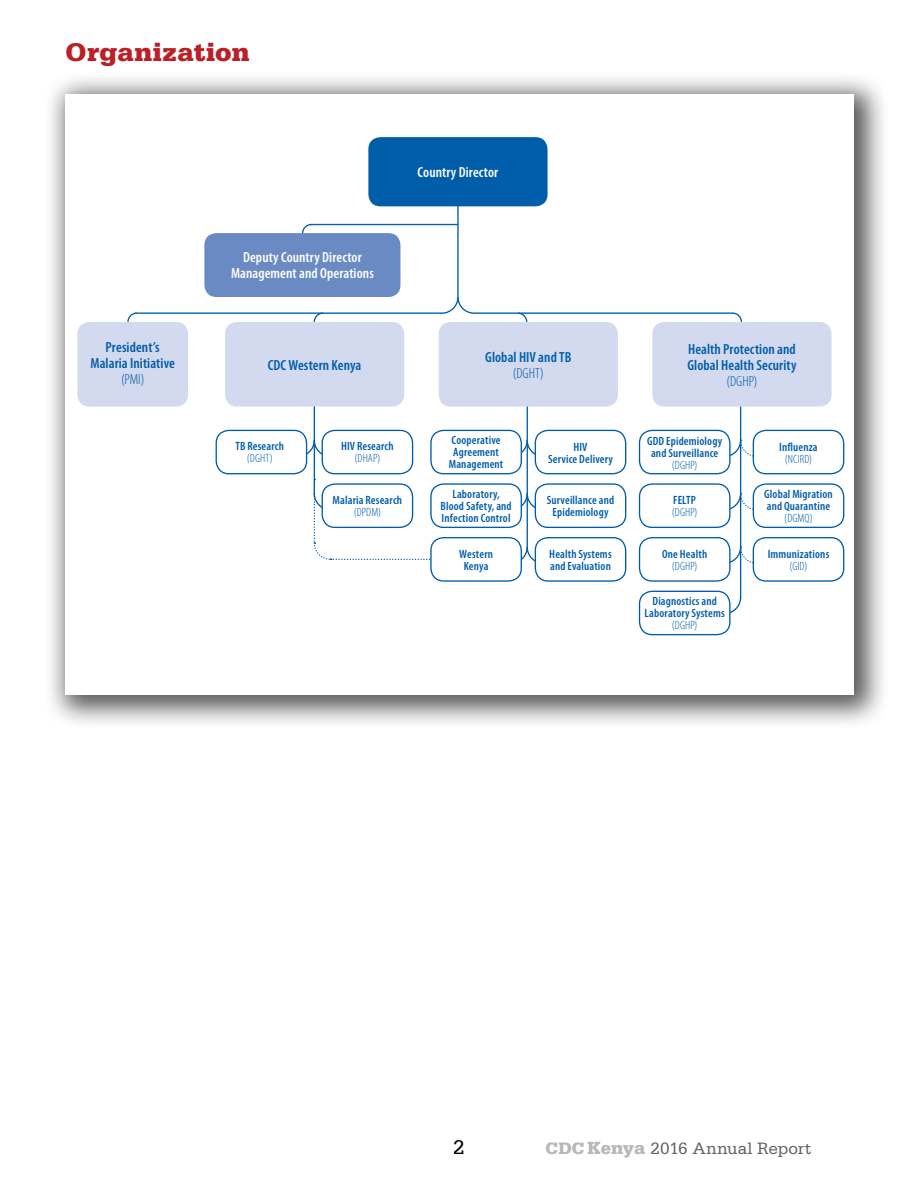
<style>
.page{position:relative;width:918px;height:1188px;background:#fff}
.page>*{position:absolute;margin:0;border:0;box-sizing:border-box;transform-origin:0 0}
.t1{font:900 27px "Serifa Std";letter-spacing:.015em;color:#ba2025}
.t2{font:21px "Serifa Std";color:#000}
.t3{font:17.4px "Serifa Std";letter-spacing:-.005em;color:#636466}
.P_ORGCHART{font:600 condensed 14.7px/16px "Myriad Pro";letter-spacing:.005em;color:#005daa;text-align:center}
.P_ORGCHART-2{font:600 condensed 14.7px/16px "Myriad Pro";letter-spacing:.005em;color:#fff;text-align:center}
.P_ORGCHART_II{font:600 condensed 12px/12px "Myriad Pro";letter-spacing:.015em;color:#005daa;text-align:center}
.P_ORGCHART_II-2{font:300 condensed 12px/12px "Myriad Pro";color:#005daa}
.s1{font-weight:300}
.s2{font-weight:600}
.s3{font-weight:900;color:#b6b8ba}
.s4{font-weight:900;font-size:18.6px;color:#b6b8ba}
</style>
<div class="page">
<div style="left:43px;top:71px;width:847px;height:660px;background:#000;opacity:.66"></div>
<div style="left:66px;top:94px;width:788px;height:600px;background:#fff"></div>
<div style="left:216px;top:430px;width:91px;height:44px;border:1px solid #005daa;border-radius:13px"></div>
<hr style="left:457px;top:198px;width:2px;height:99px;background:#005daa">
<hr style="left:314px;top:400px;width:1px;height:95px;background:#005daa">
<hr style="left:527px;top:400px;width:1px;height:149px;background:#005daa">
<hr style="left:740px;top:400px;width:1px;height:198px;background:#005daa">
<svg style="left:305px;top:439px;width:17px;height:19px"></svg>
<svg style="left:442px;top:296px;width:32px;height:18px"></svg>
<svg style="left:522px;top:439px;width:13px;height:19px"></svg>
<svg style="left:731px;top:439px;width:22px;height:19px"></svg>
<svg style="left:522px;top:492px;width:13px;height:19px"></svg>
<svg style="left:731px;top:492px;width:22px;height:19px"></svg>
<svg style="left:522px;top:546px;width:13px;height:19px"></svg>
<svg style="left:731px;top:546px;width:22px;height:19px"></svg>
<svg style="left:728px;top:596px;width:14px;height:17px"></svg>
<svg style="left:313px;top:314px;width:8px;height:8px"></svg>
<svg style="left:302px;top:223px;width:11px;height:10px"></svg>
<svg style="left:520px;top:314px;width:8px;height:8px"></svg>
<svg style="left:127px;top:312px;width:8px;height:10px"></svg>
<svg style="left:733px;top:312px;width:10px;height:10px"></svg>
<hr style="left:135px;top:312px;width:307px;height:2px;background:#005daa">
<svg style="left:313px;top:479px;width:126px;height:81px"></svg>
<hr style="left:310px;top:224px;width:148px;height:1px;background:#005daa">
<hr style="left:474px;top:312px;width:259px;height:2px;background:#005daa">
<div style="left:368px;top:137px;width:180px;height:69px;background:#005daa;border-radius:12px"></div>
<div style="left:204px;top:233px;width:196px;height:64px;background:#6a8ac4;border-radius:12px"></div>
<div style="left:225px;top:322px;width:179px;height:85px;background:#d3d9ee;border-radius:12px"></div>
<div style="left:535px;top:430px;width:91px;height:44px;border:1px solid #005daa;border-radius:13px"></div>
<div style="left:430px;top:430px;width:92px;height:44px;border:1px solid #005daa;border-radius:13px"></div>
<div style="left:535px;top:483px;width:91px;height:45px;border:1px solid #005daa;border-radius:13px"></div>
<div style="left:322px;top:430px;width:91px;height:44px;border:1px solid #005daa;border-radius:13px"></div>
<div style="left:535px;top:537px;width:91px;height:45px;border:1px solid #005daa;border-radius:13px"></div>
<div style="left:753px;top:430px;width:91px;height:44px;border:1px solid #005daa;border-radius:13px"></div>
<div style="left:431px;top:484px;width:90px;height:43px;background:#fff;border-radius:13px"></div>
<div style="left:430px;top:483px;width:92px;height:45px;border:1px solid #005daa;border-radius:13px"></div>
<div style="left:639px;top:430px;width:92px;height:44px;border:1px solid #005daa;border-radius:13px"></div>
<div style="left:753px;top:483px;width:91px;height:45px;border:1px solid #005daa;border-radius:13px"></div>
<div style="left:322px;top:484px;width:91px;height:43px;background:#fff;border-radius:13px"></div>
<div style="left:322px;top:483px;width:91px;height:45px;border:1px solid #005daa;border-radius:13px"></div>
<div style="left:639px;top:483px;width:92px;height:45px;border:1px solid #005daa;border-radius:13px"></div>
<div style="left:753px;top:537px;width:91px;height:45px;border:1px solid #005daa;border-radius:13px"></div>
<div style="left:639px;top:537px;width:92px;height:45px;border:1px solid #005daa;border-radius:13px"></div>
<div style="left:431px;top:538px;width:90px;height:43px;background:#fff;border-radius:13px"></div>
<div style="left:430px;top:537px;width:92px;height:45px;border:1px solid #005daa;border-radius:13px"></div>
<div style="left:640px;top:591px;width:90px;height:44px;background:#fff;border-radius:13px"></div>
<div style="left:639px;top:591px;width:92px;height:44px;border:1px solid #005daa;border-radius:13px"></div>
<div style="left:652px;top:322px;width:180px;height:85px;background:#d3d9ee;border-radius:12px"></div>
<div style="left:439px;top:322px;width:179px;height:85px;background:#d3d9ee;border-radius:12px"></div>
<div style="left:77px;top:322px;width:111px;height:85px;background:#d3d9ee;border-radius:12px"></div>
<h2 class="t1" style="left:66px;top:36px;width:186px">Organization</h2>
<p class="P_ORGCHART" style="left:91px;top:339px;width:86px">President’s<br>Malaria Initiative <span class="s1">(PMI)</span></p>
<p class="P_ORGCHART-2" style="left:418px;top:164px;width:82px">Country Director</p>
<p class="P_ORGCHART-2" style="left:231px;top:249px;width:144px">Deputy Country Director<br>Management and Operations</p>
<p class="P_ORGCHART" style="left:268px;top:357px;width:95px">CDC Western Kenya</p>
<p class="P_ORGCHART_II" style="left:235px;top:440px;width:50px">TB Research <span class="s1">(DGHT)</span></p>
<p class="P_ORGCHART_II" style="left:341px;top:440px;width:54px">HIV Research <span class="s1">(DHAP)</span></p>
<p class="P_ORGCHART_II" style="left:333px;top:494px;width:71px">Malaria Research <span class="s1">(DPDM)</span></p>
<p class="P_ORGCHART" style="left:485px;top:349px;width:88px">Global HIV and TB <span class="s1">(DGHT)</span></p>
<p class="P_ORGCHART_II" style="left:449px;top:434px;width:56px">Cooperative<br>Agreement<br>Management</p>
<p class="P_ORGCHART_II" style="left:548px;top:441px;width:66px">HIV<br>Service Delivery</p>
<p class="P_ORGCHART_II" style="left:440px;top:488px;width:73px">Laboratory,<br>Blood Safety, and<br>Infection Control</p>
<p class="P_ORGCHART_II" style="left:547px;top:494px;width:69px">Surveillance and<br>Epidemiology</p>
<p class="P_ORGCHART_II" style="left:459px;top:548px;width:35px">Western<br>Kenya</p>
<p class="P_ORGCHART_II" style="left:549px;top:548px;width:64px;text-align:left">Health Systems and Evaluation</p>
<p class="P_ORGCHART" style="left:687px;top:341px;width:111px">Health Protection and<br>Global Health Security <span class="s1">(DGHP)</span></p>
<p class="P_ORGCHART_II" style="left:647px;top:435px;width:76px">GDD Epidemiology and Surveillance <span class="s1">(DGHP)</span></p>
<p class="P_ORGCHART_II" style="left:779px;top:441px;width:40px">Influenza <span class="s1">(NCIRD)</span></p>
<p class="P_ORGCHART_II-2" style="left:672px;top:495px;width:27px"><span class="s2">FELTP </span>(DGHP)</p>
<p class="P_ORGCHART_II" style="left:764px;top:488px;width:70px">Global Migration and Quarantine <span class="s1">(DGMQ)</span></p>
<p class="P_ORGCHART_II" style="left:662px;top:548px;width:47px">One Health <span class="s1">(DGHP)</span></p>
<p class="P_ORGCHART_II" style="left:768px;top:548px;width:63px">Immunizations <span class="s1">(GID)</span></p>
<p class="P_ORGCHART_II" style="left:645px;top:596px;width:82px">Diagnostics and<br>Laboratory Systems <span class="s1">(DGHP)</span></p>
<h2 class="t2" style="left:453px;top:1136px;width:13px">2</h2>
<h3 class="t3" style="left:546px;top:1138px;width:267px"><span class="s3">CDC</span> <span class="s4">Kenya</span> 2016 Annual Report</h3>
</div>
